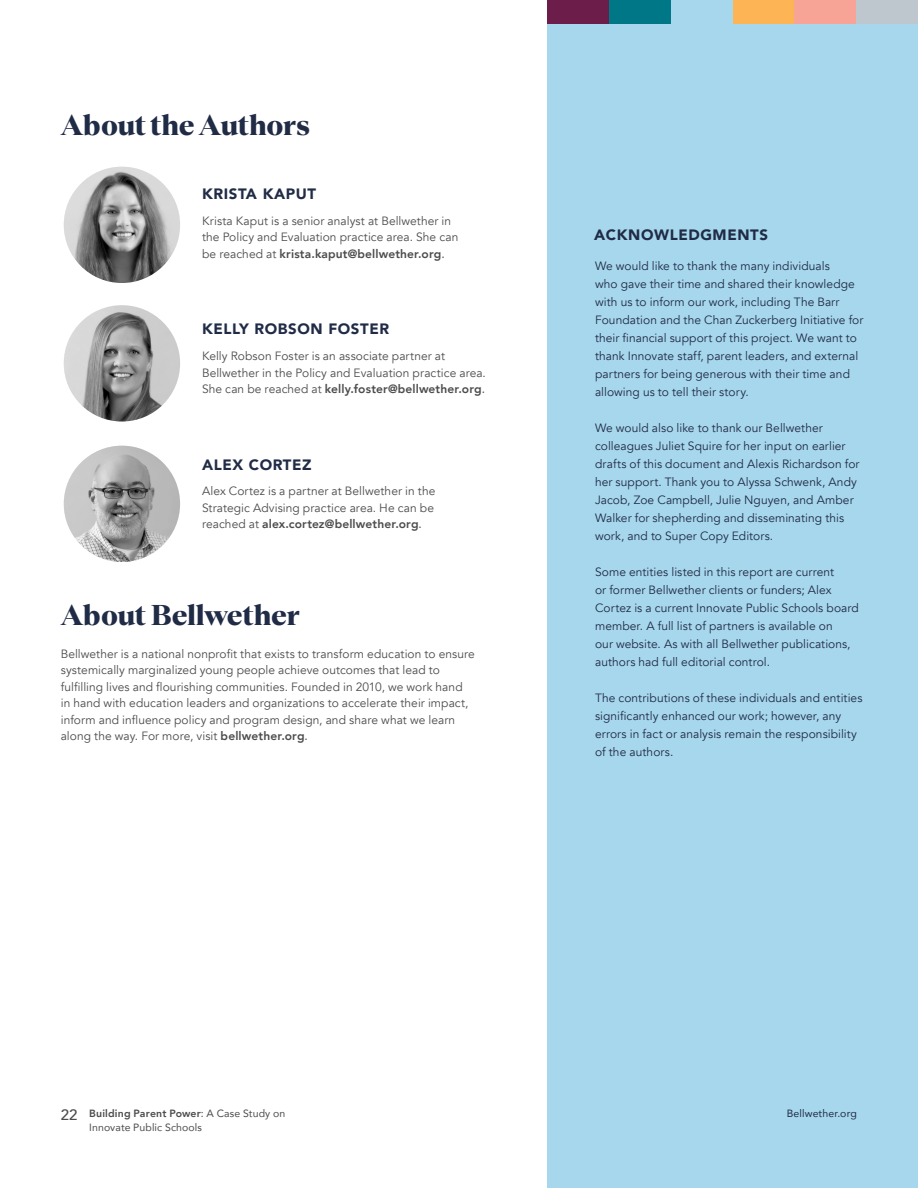
<style>
.page{position:relative;width:918px;height:1188px;background:#fff}
.page>*{position:absolute;margin:0;border:0;box-sizing:border-box;transform-origin:0 0}
.t1{font:800 30px "Teodor";color:#202b46}
.t2{font:900 15px "Avenir";letter-spacing:.04em;color:#202b46}
.t3{font:500 15px "Avenir";color:#4c4c4e}
.t4{font:12px/18px "Avenir";letter-spacing:.005em;color:#202b46}
.t5{font:12px/16.5px "Avenir";letter-spacing:.005em;color:#4c4c4e}
.t6{font:10.5px/13.5px "Avenir";letter-spacing:.01em;color:#4c4c4e}
.t7{font:10.5px "Avenir";letter-spacing:.01em;color:#202b46}
.s1{font-weight:800}
.s2{font-style:inherit}
</style>
<div class="page">
<div style="left:548px;top:0;width:370px;height:1188px;background:#a7d7ec"></div>
<img style="left:64px;top:305px;width:116px;height:117px;border-radius:58px">
<img style="left:64px;top:167px;width:116px;height:116px;border-radius:58px">
<img style="left:64px;top:446px;width:116px;height:116px;border-radius:58px">
<div style="left:548px;top:0;width:61px;height:23px;background:#6d1d49"></div>
<div style="left:609px;top:0;width:62px;height:23px;background:#007786"></div>
<div style="left:733px;top:0;width:62px;height:23px;background:#fcb455"></div>
<div style="left:795px;top:0;width:61px;height:23px;background:#f7a396"></div>
<div style="left:856px;top:0;width:62px;height:23px;background:#bec6ce"></div>
<h1 class="t1" style="left:61px;top:103px;width:251px">About the Authors</h1>
<p class="t2" style="left:202px;top:181px;width:116px">KRISTA KAPUT</p>
<p class="t5" style="left:202px;top:213px;width:258px">Krista Kaput is a senior analyst at Bellwether in the Policy and Evaluation practice area. She can be reached at <span class="s1">krista.kaput@bellwether.org</span><span class="s2">.</span></p>
<p class="t2" style="left:202px;top:316px;width:189px">KELLY ROBSON FOSTER</p>
<p class="t5" style="left:202px;top:348px;width:285px">Kelly Robson Foster is an associate partner at<br>Bellwether in the Policy and Evaluation practice area.<br>She can be reached at <span class="s1">kelly.foster@bellwether.org</span><span class="s2">.</span></p>
<p class="t2" style="left:202px;top:451px;width:111px">ALEX CORTEZ</p>
<p class="t5" style="left:202px;top:483px;width:235px;text-align:justify">Alex Cortez is a partner at Bellwether in the Strategic Advising practice area. He can be reached at <span class="s1">alex.cortez@bellwether.org</span><span class="s2">.</span></p>
<h1 class="t1" style="left:61px;top:592px;width:241px">About Bellwether</h1>
<p class="t5" style="left:61px;top:646px;width:416px">Bellwether is a national nonprofit that exists to transform education to ensure systemically marginalized young people achieve outcomes that lead to fulfilling lives and flourishing communities. Founded in 2010, we work hand in hand with education leaders and organizations to accelerate their impact, inform and influence policy and program design, and share what we learn along the way. For more, visit <span class="s1">bellwether.org</span><span class="s2">.</span></p>
<p class="t2" style="left:594px;top:222px;width:175px">ACKNOWLEDGMENTS</p>
<p class="t4" style="left:595px;top:257px;width:270px">We would like to thank the many individuals<br>who gave their time and shared their knowledge with us to inform our work, including The Barr Foundation and the Chan Zuckerberg Initiative for their financial support of this project. We want to thank Innovate staff, parent leaders, and external partners for being generous with their time and allowing us to tell their story.</p>
<p class="t4" style="left:595px;top:419px;width:266px">We would also like to thank our Bellwether colleagues Juliet Squire for her input on earlier drafts of this document and Alexis Richardson for her support. Thank you to Alyssa Schwenk, Andy Jacob, Zoe Campbell, Julie Nguyen, and Amber Walker for shepherding and disseminating this work, and to Super Copy Editors.</p>
<p class="t4" style="left:595px;top:563px;width:265px">Some entities listed in this report are current<br>or former Bellwether clients or funders; Alex Cortez is a current Innovate Public Schools board member. A full list of partners is available on<br>our website. As with all Bellwether publications, authors had full editorial control.</p>
<p class="t4" style="left:595px;top:689px;width:269px">The contributions of these individuals and entities significantly enhanced our work; however, any errors in fact or analysis remain the responsibility of the authors.</p>
<p class="t3" style="left:61px;top:1102px;width:18px">22</p>
<p class="t6" style="left:89px;top:1107px;width:198px"><span class="s1">Building Parent Power</span>: A Case Study on<br>Innovate Public Schools</p>
<p class="t7" style="left:787px;top:1105px;width:71px">Bellwether.org</p>
</div>
